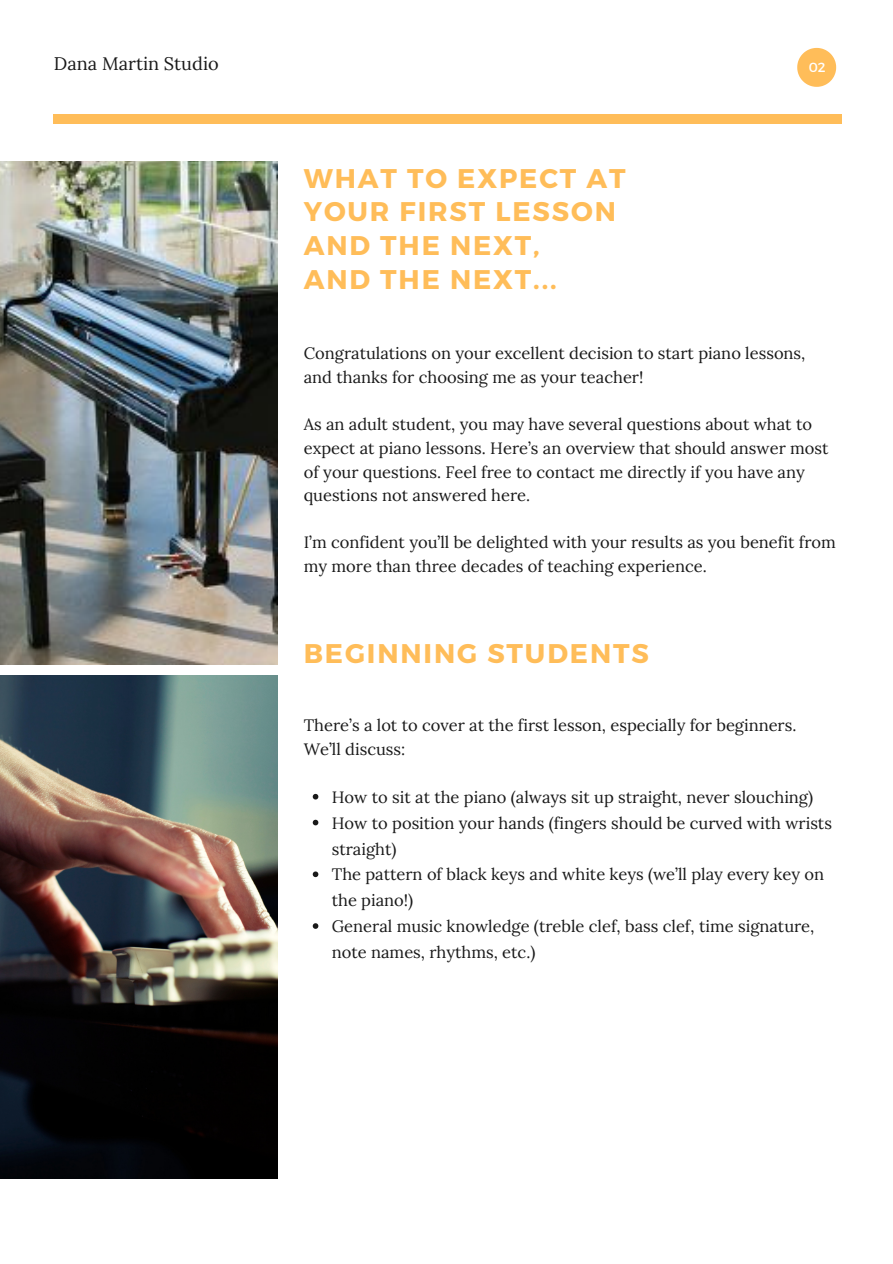
<style>
.page{position:relative;width:893px;height:1264px;background:#fff}
.page>*{position:absolute;margin:0;border:0;box-sizing:border-box;transform-origin:0 0}
.t1{font:700 27px/33.8px "Montserrat";letter-spacing:.07em;color:#ffbd59}
.t2{font:18.15px "Lora";color:#191919}
.t3{font:16.5px/23.5px "Lora";color:#191919}
.t4{font:13.2px "Montserrat";color:#fff}
</style>
<div class="page">
<svg style="left:313px;top:794px;width:5px;height:5px"></svg>
<svg style="left:313px;top:819px;width:5px;height:6px"></svg>
<svg style="left:313px;top:871px;width:5px;height:6px"></svg>
<svg style="left:313px;top:923px;width:5px;height:5px"></svg>
<div style="left:53px;top:115px;width:788px;height:9px;background:#ffbd59"></div>
<svg style="left:797px;top:48px;width:39px;height:39px"></svg>
<img style="left:0;top:162px;width:278px;height:502px">
<img style="left:0;top:676px;width:278px;height:502px">
<p class="t2" style="left:54px;top:52px;width:166px">Dana Martin Studio</p>
<p class="t4" style="left:808px;top:59px;width:18px">02</p>
<h1 class="t1" style="left:304px;top:160px;width:323px">WHAT TO EXPECT AT<br>YOUR FIRST LESSON<br>AND THE NEXT,<br>AND THE NEXT...</h1>
<p class="t3" style="left:304px;top:341px;width:503px">Congratulations on your excellent decision to start piano lessons, and thanks for choosing me as your teacher!</p>
<p class="t3" style="left:304px;top:412px;width:526px">As an adult student, you may have several questions about what to expect at piano lessons. Here’s an overview that should answer most of your questions. Feel free to contact me directly if you have any questions not answered here.</p>
<p class="t3" style="left:304px;top:530px;width:533px">I’m confident you’ll be delighted with your results as you benefit from my more than three decades of teaching experience.</p>
<h1 class="t1" style="left:304px;top:635px;width:346px">BEGINNING STUDENTS</h1>
<p class="t3" style="left:304px;top:713px;width:494px">There’s a lot to cover at the first lesson, especially for beginners.<br>We’ll discuss:</p>
<p class="t3" style="left:332px;top:784px;width:501px;line-height:25.8px">How to sit at the piano (always sit up straight, never slouching)<br>How to position your hands (fingers should be curved with wrists straight)<br>The pattern of black keys and white keys (we’ll play every key on the piano!)<br>General music knowledge (treble clef, bass clef, time signature, note names, rhythms, etc.)</p>
</div>
